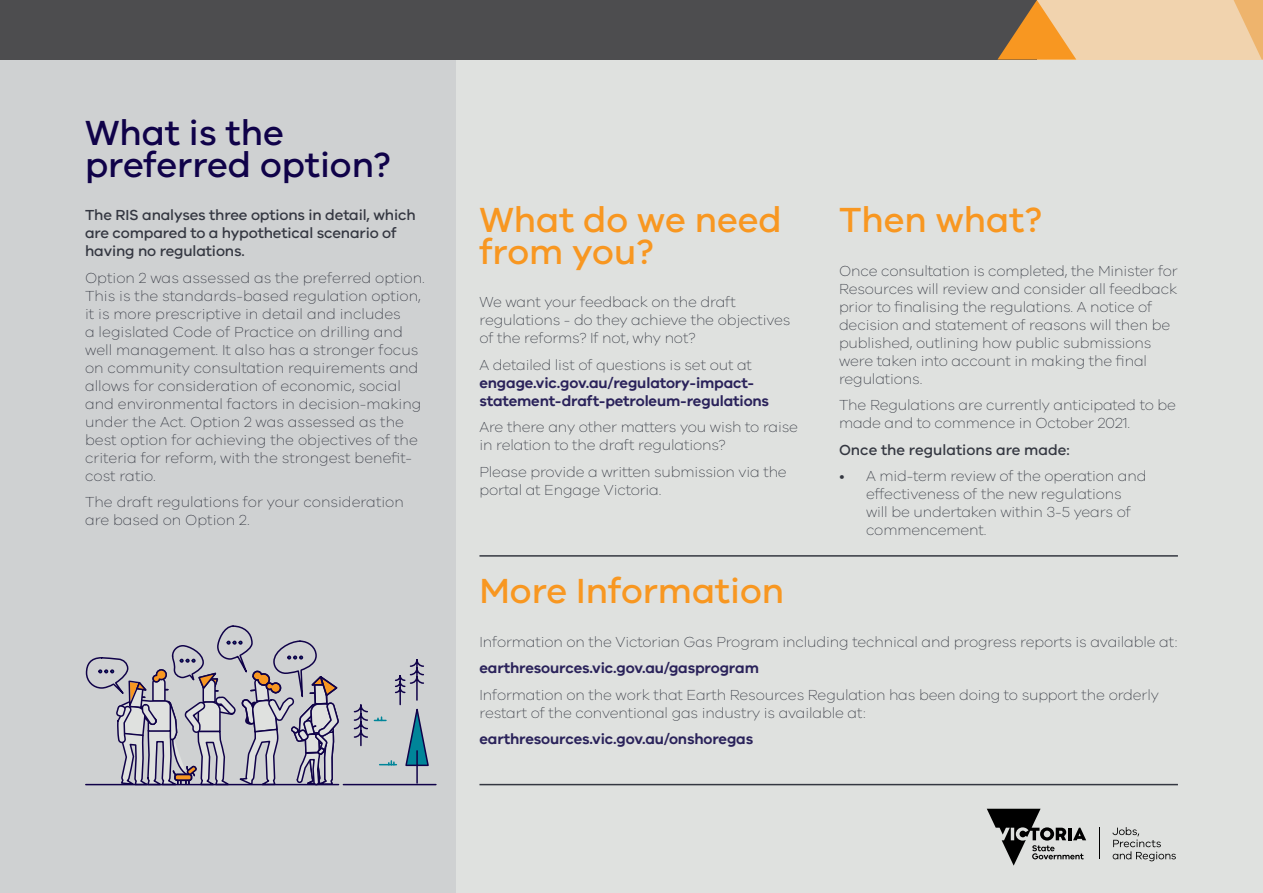
<style>
.page{position:relative;width:1263px;height:893px;background:#fff}
.page>*{position:absolute;margin:0;border:0;box-sizing:border-box;transform-origin:0 0}
.t1{font:500 36px/31.5px "VIC";color:#f89721}
.t2{font:500 36px/31.5px "VIC";color:#100249}
.t3{font:200 15px/18px "VIC";letter-spacing:-.01em;color:#343741}
.t4{font:600 15px/18px "VIC";letter-spacing:-.01em;color:#2a225a}
.t5{font:500 15px/18px "VIC";letter-spacing:-.01em;color:#343741}
</style>
<div class="page">
<div style="left:0;top:10px;width:456px;height:883px;background:#cfd1d2"></div>
<div style="left:456px;top:0;width:807px;height:893px;background:#dfe1df"></div>
<svg style="left:85px;top:625px;width:352px;height:161px"></svg>
<hr style="left:416px;top:751px;width:2px;height:32px;background:#100249">
<div style="left:832px;top:0;width:431px;height:60px;background:#f1d3ae"></div>
<svg style="left:1233px;top:0;width:30px;height:60px"></svg>
<div style="left:0;top:0;width:1037px;height:60px;background:#4d4d4f"></div>
<svg style="left:997px;top:0;width:79px;height:60px"></svg>
<svg style="left:987px;top:809px;width:99px;height:57px"></svg>
<hr style="left:1099px;top:828px;width:1px;height:31px;background:#000">
<svg style="left:1112px;top:827px;width:64px;height:34px"></svg>
<hr style="left:479px;top:784px;width:699px;height:1px;background:#343741">
<hr style="left:479px;top:555px;width:699px;height:2px;background:#343741">
<h1 class="t2" style="left:85px;top:116px;width:307px">What is the preferred option?</h1>
<p class="t5" style="left:85px;top:206px;width:332px">The RIS analyses three options in detail, which are compared to a hypothetical scenario of having no regulations.</p>
<p class="t3" style="left:85px;top:268px;width:341px">Option 2 was assessed as the preferred option.<br>This is the standards-based regulation option, it is more prescriptive in detail and includes<br>a legislated Code of Practice on drilling and well management. It also has a stronger focus on community consultation requirements and allows for consideration of economic, social and environmental factors in decision-making under the Act. Option 2 was assessed as the best option for achieving the objectives of the criteria for reform, with the strongest benefit&shy;cost ratio.</p>
<p class="t3" style="left:85px;top:493px;width:320px">The draft regulations for your consideration are based on Option 2.</p>
<h1 class="t1" style="left:479px;top:203px;width:304px">What do we need from you?</h1>
<p class="t3" style="left:479px;top:293px;width:312px">We want your feedback on the draft regulations - do they achieve the objectives of the reforms? If not, why not?</p>
<p class="t3" style="left:479px;top:355px;width:274px">A detailed list of questions is set out at</p>
<p class="t4" style="left:479px;top:373px;width:291px">engage.vic.gov.au/regulatory-impact&shy;statement-draft-petroleum-regulations</p>
<p class="t3" style="left:479px;top:418px;width:320px">Are there any other matters you wish to raise in relation to the draft regulations?</p>
<p class="t3" style="left:479px;top:462px;width:309px">Please provide a written submission via the portal at Engage Victoria.</p>
<h1 class="t1" style="left:839px;top:203px;width:205px">Then what?</h1>
<p class="t3" style="left:839px;top:261px;width:340px">Once consultation is completed, the Minister for Resources will review and consider all feedback prior to finalising the regulations. A notice of decision and statement of reasons will then be published, outlining how public submissions were taken into account in making the final regulations.</p>
<p class="t3" style="left:839px;top:396px;width:338px">The Regulations are currently anticipated to be made and to commence in October 2021.</p>
<p class="t5" style="left:839px;top:440px;width:232px">Once the regulations are made:</p>
<p class="t3" style="left:866px;top:467px;width:282px;text-indent:-27px">• A mid-term review of the operation and effectiveness of the new regulations will be undertaken within 3-5 years of commencement.</p>
<h1 class="t1" style="left:479px;top:574px;width:306px">More Information</h1>
<p class="t3" style="left:479px;top:632px;width:699px">Information on the Victorian Gas Program including technical and progress reports is available at:</p>
<p class="t4" style="left:479px;top:659px;width:281px">earthresources.vic.gov.au/gasprogram</p>
<p class="t3" style="left:479px;top:685px;width:681px">Information on the work that Earth Resources Regulation has been doing to support the orderly restart of the conventional gas industry is available at:</p>
<p class="t4" style="left:479px;top:730px;width:275px">earthresources.vic.gov.au/onshoregas</p>
</div>
